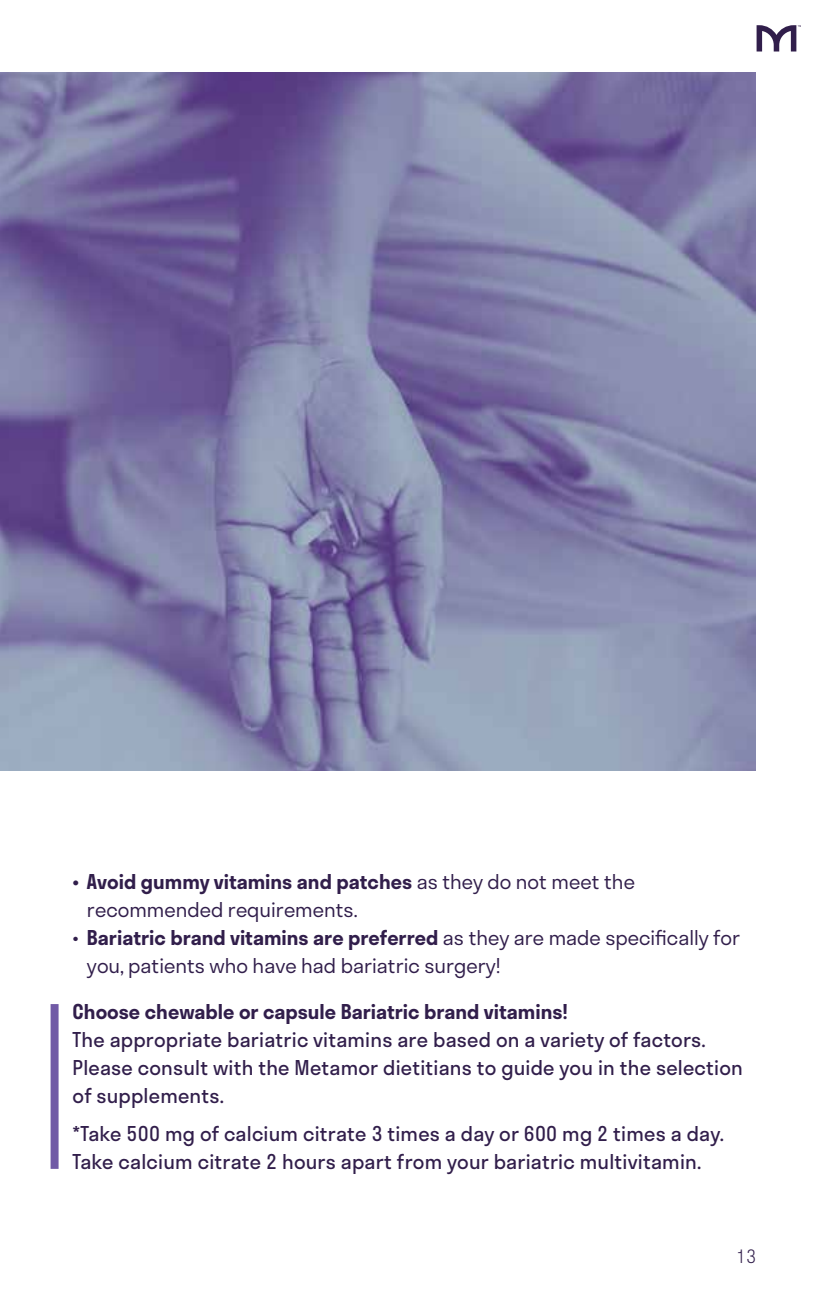
<style>
.page{position:relative;width:828px;height:1296px;background:#fff}
.page>*{position:absolute;margin:0;border:0;box-sizing:border-box;transform-origin:0 0}
.t1{font:20px/28px "Stratos";letter-spacing:.01em;color:#311e4b}
.t2{font:300 20px/28px "Stratos";color:#311e4b}
.t3{font:600 20px "Stratos";color:#311e4b}
.t4{font:300 18px "Stratos";color:#311e4b}
.s1{font-weight:600}
</style>
<div class="page">
<svg style="left:757px;top:25px;width:44px;height:27px"></svg>
<img style="left:0;top:72px;width:756px;height:698px">
<div style="left:51px;top:1004px;width:8px;height:165px;background:#715aa6"></div>
<p class="t2" style="left:87px;top:867px;width:550px;text-indent:-14px"><span class="s1">• Avoid gummy vitamins and patches</span> as they do not meet the recommended requirements.</p>
<p class="t2" style="left:87px;top:923px;width:655px;text-indent:-14px">• <span class="s1">Bariatric brand vitamins are preferred</span> as they are made specifically for you, patients who have had bariatric surgery!</p>
<p class="t3" style="left:73px;top:995px;width:497px">Choose chewable or capsule Bariatric brand vitamins!</p>
<p class="t1" style="left:73px;top:1025px;width:672px">The appropriate bariatric vitamins are based on a variety of factors.<br>Please consult with the Metamor dietitians to guide you in the selection of supplements.</p>
<p class="t1" style="left:73px;top:1119px;width:653px">*Take 500 mg of calcium citrate 3 times a day or 600 mg 2 times a day.<br>Take calcium citrate 2 hours apart from your bariatric multivitamin.</p>
<p class="t4" style="left:736px;top:1242px;width:21px">13</p>
</div>
